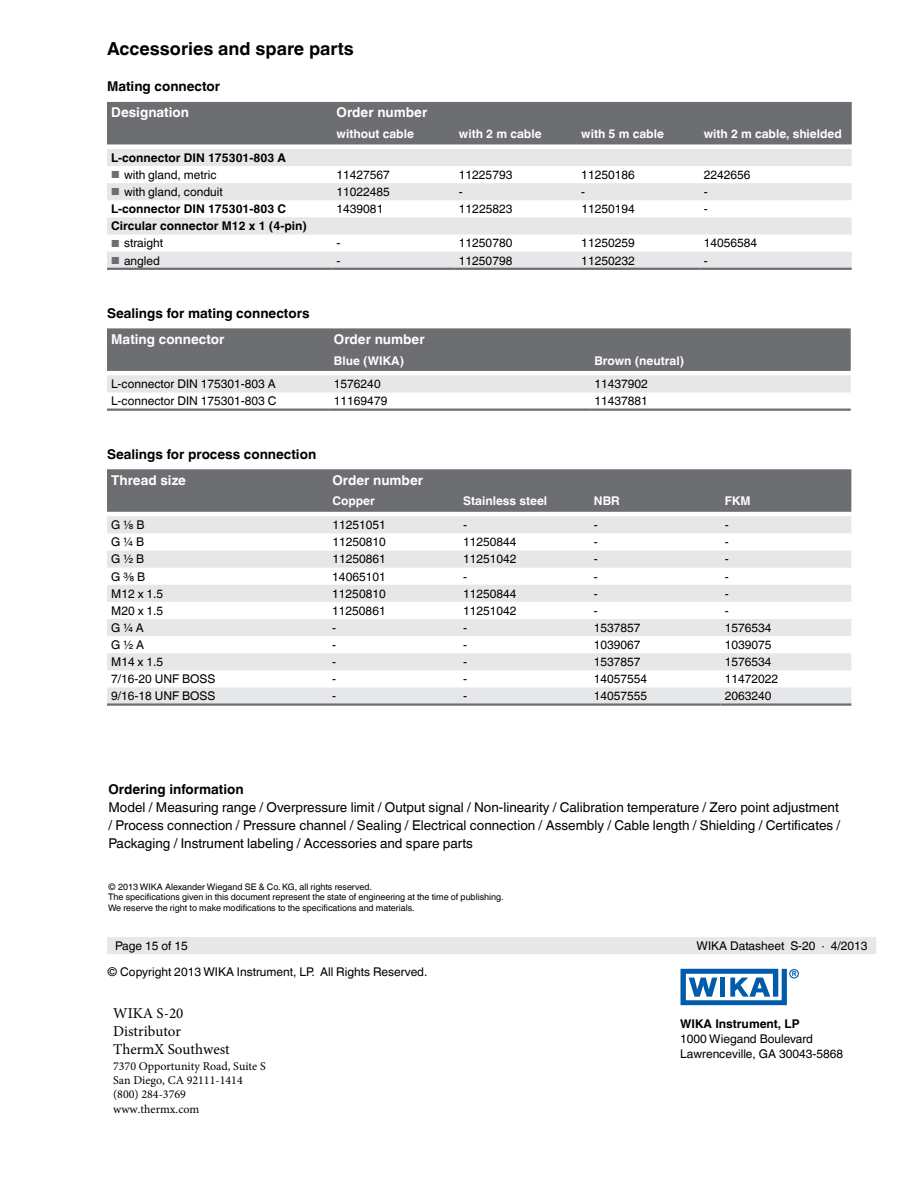
<style>
.page{position:relative;width:918px;height:1188px;background:#fff}
.page>*{position:absolute;margin:0;border:0;box-sizing:border-box;transform-origin:0 0}
.t1{font:700 18px "Helvetica World";color:#000}
.t2{font:15px/18px "Minion Pro";color:#000}
.t3{font:13.5px/18px "Helvetica World";color:#000;text-align:justify}
.t4{font:700 13.5px "Helvetica World";color:#000}
.t5{font:700 13.5px "Helvetica World";color:#fff}
.t6{font:12px/14.7px "Helvetica World";color:#000}
.t7{font:700 12px "Helvetica World";color:#fff}
.t8{font:700 12px "Helvetica World";color:#000}
.t9{font:12px/14.4px "Minion Pro";color:#000}
.t10{font:9px/10.5px "Helvetica World";color:#000}
.t11{font:700 6.75px "Arial";color:#005baa}
.s1{font-size:10.2px;color:#6d6e71}
.s2{color:#fff}
</style>
<div class="page">
<div style="left:107px;top:937px;width:769px;height:17px;background:#e6e7e8"></div>
<svg style="left:681px;top:969px;width:106px;height:36px"></svg>
<div style="left:789px;top:969px;width:10px;height:10px;border:1px solid #005baa;border-radius:50%"></div>
<div style="left:107px;top:102px;width:745px;height:42px;background:#6d6e71"></div>
<svg style="left:107px;top:149px;width:745px;height:119px;fill:#e6e7e8"></svg>
<hr style="left:107px;top:268px;width:225px;height:2px;background:#6d6e71">
<hr style="left:332px;top:268px;width:123px;height:2px;background:#6d6e71">
<hr style="left:455px;top:268px;width:122px;height:2px;background:#6d6e71">
<hr style="left:577px;top:268px;width:122px;height:2px;background:#6d6e71">
<hr style="left:699px;top:268px;width:153px;height:2px;background:#6d6e71">
<svg style="left:107px;top:328px;width:744px;height:65px;background:#98999c"></svg>
<hr style="left:107px;top:409px;width:223px;height:2px;background:#6d6e71">
<hr style="left:330px;top:409px;width:260px;height:2px;background:#6d6e71">
<hr style="left:590px;top:409px;width:261px;height:2px;background:#6d6e71">
<div style="left:107px;top:469px;width:744px;height:43px;background:#6d6e71"></div>
<svg style="left:107px;top:516px;width:744px;height:187px;fill:#e6e7e8"></svg>
<hr style="left:107px;top:703px;width:221px;height:3px;background:#6d6e71">
<hr style="left:328px;top:703px;width:131px;height:3px;background:#6d6e71">
<hr style="left:459px;top:703px;width:131px;height:3px;background:#6d6e71">
<hr style="left:590px;top:703px;width:131px;height:3px;background:#6d6e71">
<hr style="left:721px;top:703px;width:130px;height:3px;background:#6d6e71">
<h1 class="t1" style="left:107px;top:39px;width:248px">Accessories and spare parts</h1>
<p class="t4" style="left:107px;top:79px;width:115px">Mating connector</p>
<p class="t5" style="left:111px;top:105px;width:79px">Designation</p>
<p class="t5" style="left:337px;top:105px;width:92px">Order number</p>
<p class="t7" style="left:337px;top:127px;width:79px">without cable</p>
<p class="t7" style="left:459px;top:127px;width:84px">with 2 m cable</p>
<p class="t7" style="left:581px;top:127px;width:84px">with 5 m cable</p>
<p class="t7" style="left:704px;top:127px;width:140px">with 2 m cable, shielded</p>
<p class="t8" style="left:111px;top:151px;width:176px">L-connector DIN 175301-803 A</p>
<p class="t6" style="left:111px;top:167px;width:107px"><span class="s1">■</span> with gland, metric</p>
<p class="t6" style="left:337px;top:167px;width:55px">11427567</p>
<p class="t6" style="left:459px;top:167px;width:55px">11225793</p>
<p class="t6" style="left:581px;top:167px;width:55px">11250186</p>
<p class="t6" style="left:704px;top:167px;width:48px">2242656</p>
<p class="t6" style="left:111px;top:185px;width:113px"><span class="s1">■</span> with gland, conduit</p>
<p class="t6" style="left:337px;top:185px;width:55px">11022485</p>
<p class="t6" style="left:459px;top:185px;width:5px">-</p>
<p class="t6" style="left:581px;top:185px;width:5px">-</p>
<p class="t6" style="left:704px;top:185px;width:5px">-</p>
<p class="t8" style="left:111px;top:202px;width:176px">L-connector DIN 175301-803 C</p>
<p class="t6" style="left:337px;top:202px;width:48px">1439081</p>
<p class="t6" style="left:459px;top:202px;width:55px">11225823</p>
<p class="t6" style="left:581px;top:202px;width:55px">11250194</p>
<p class="t6" style="left:704px;top:202px;width:5px">-</p>
<p class="t8" style="left:111px;top:219px;width:197px">Circular connector M12 x 1 (4-pin)</p>
<p class="t6" style="left:111px;top:236px;width:53px"><span class="s1">■</span> straight</p>
<p class="t6" style="left:337px;top:236px;width:5px">-</p>
<p class="t6" style="left:459px;top:236px;width:55px">11250780</p>
<p class="t6" style="left:581px;top:236px;width:55px">11250259</p>
<p class="t6" style="left:704px;top:236px;width:55px">14056584</p>
<p class="t6" style="left:111px;top:253px;width:50px"><span class="s1">■</span> angled</p>
<p class="t6" style="left:337px;top:253px;width:5px">-</p>
<p class="t6" style="left:459px;top:253px;width:55px">11250798</p>
<p class="t6" style="left:581px;top:253px;width:55px">11250232</p>
<p class="t6" style="left:704px;top:253px;width:5px">-</p>
<p class="t4" style="left:107px;top:305px;width:204px">Sealings for mating connectors</p>
<p class="t5" style="left:111px;top:331px;width:115px">Mating connector</p>
<p class="t5" style="left:334px;top:331px;width:92px">Order number</p>
<p class="t7" style="left:334px;top:353px;width:72px">Blue (WIKA)</p>
<p class="t7" style="left:594px;top:353px;width:91px">Brown (neutral)</p>
<p class="t6" style="left:111px;top:377px;width:166px">L-connector DIN 175301-803 A</p>
<p class="t6" style="left:334px;top:377px;width:48px">1576240</p>
<p class="t6" style="left:594px;top:377px;width:55px">11437902</p>
<p class="t6" style="left:111px;top:394px;width:167px">L-connector DIN 175301-803 C</p>
<p class="t6" style="left:334px;top:394px;width:55px">11169479</p>
<p class="t6" style="left:594px;top:394px;width:55px">11437881</p>
<p class="t4" style="left:107px;top:446px;width:211px">Sealings for process connection</p>
<p class="t5" style="left:111px;top:472px;width:76px">Thread size</p>
<p class="t5" style="left:332px;top:472px;width:92px">Order number</p>
<p class="t7" style="left:332px;top:494px;width:44px">Copper</p>
<p class="t7" style="left:463px;top:494px;width:86px">Stainless steel</p>
<p class="t7" style="left:594px;top:494px;width:27px">NBR</p>
<p class="t7" style="left:725px;top:494px;width:27px">FKM</p>
<p class="t6" style="left:111px;top:518px;width:35px">G ⅛ B</p>
<p class="t6" style="left:332px;top:518px;width:55px">11251051</p>
<p class="t6" style="left:463px;top:518px;width:5px">-</p>
<p class="t6" style="left:594px;top:518px;width:5px">-</p>
<p class="t6" style="left:725px;top:518px;width:5px">-</p>
<p class="t6" style="left:111px;top:535px;width:34px">G ¼ B</p>
<p class="t6" style="left:332px;top:535px;width:55px">11250810</p>
<p class="t6" style="left:463px;top:535px;width:55px">11250844</p>
<p class="t6" style="left:594px;top:535px;width:5px">-</p>
<p class="t6" style="left:725px;top:535px;width:5px">-</p>
<p class="t6" style="left:111px;top:552px;width:35px">G ½ B</p>
<p class="t6" style="left:332px;top:552px;width:55px">11250861</p>
<p class="t6" style="left:463px;top:552px;width:55px">11251042</p>
<p class="t6" style="left:594px;top:552px;width:5px">-</p>
<p class="t6" style="left:725px;top:552px;width:5px">-</p>
<p class="t6" style="left:111px;top:569px;width:36px">G ⅜ B</p>
<p class="t6" style="left:332px;top:569px;width:55px">14065101</p>
<p class="t6" style="left:463px;top:569px;width:5px">-</p>
<p class="t6" style="left:594px;top:569px;width:5px">-</p>
<p class="t6" style="left:725px;top:569px;width:5px">-</p>
<p class="t6" style="left:111px;top:586px;width:54px">M12 x 1.5</p>
<p class="t6" style="left:332px;top:586px;width:55px">11250810</p>
<p class="t6" style="left:463px;top:586px;width:55px">11250844</p>
<p class="t6" style="left:594px;top:586px;width:5px">-</p>
<p class="t6" style="left:725px;top:586px;width:5px">-</p>
<p class="t6" style="left:111px;top:603px;width:54px">M20 x 1.5</p>
<p class="t6" style="left:332px;top:603px;width:55px">11250861</p>
<p class="t6" style="left:463px;top:603px;width:55px">11251042</p>
<p class="t6" style="left:594px;top:603px;width:5px">-</p>
<p class="t6" style="left:725px;top:603px;width:5px">-</p>
<p class="t6" style="left:111px;top:620px;width:34px">G ¼ A</p>
<p class="t6" style="left:332px;top:620px;width:5px">-</p>
<p class="t6" style="left:463px;top:620px;width:5px">-</p>
<p class="t6" style="left:594px;top:620px;width:48px">1537857</p>
<p class="t6" style="left:725px;top:620px;width:48px">1576534</p>
<p class="t6" style="left:111px;top:637px;width:35px">G ½ A</p>
<p class="t6" style="left:332px;top:637px;width:5px">-</p>
<p class="t6" style="left:463px;top:637px;width:5px">-</p>
<p class="t6" style="left:594px;top:637px;width:48px">1039067</p>
<p class="t6" style="left:725px;top:637px;width:48px">1039075</p>
<p class="t6" style="left:111px;top:655px;width:54px">M14 x 1.5</p>
<p class="t6" style="left:332px;top:655px;width:5px">-</p>
<p class="t6" style="left:463px;top:655px;width:5px">-</p>
<p class="t6" style="left:594px;top:655px;width:48px">1537857</p>
<p class="t6" style="left:725px;top:655px;width:48px">1576534</p>
<p class="t6" style="left:111px;top:672px;width:106px">7/16-20 UNF BOSS</p>
<p class="t6" style="left:332px;top:672px;width:5px">-</p>
<p class="t6" style="left:463px;top:672px;width:5px">-</p>
<p class="t6" style="left:594px;top:672px;width:55px">14057554</p>
<p class="t6" style="left:725px;top:672px;width:55px">11472022</p>
<p class="t6" style="left:111px;top:689px;width:106px">9/16-18 UNF BOSS</p>
<p class="t6" style="left:332px;top:689px;width:5px">-</p>
<p class="t6" style="left:463px;top:689px;width:5px">-</p>
<p class="t6" style="left:594px;top:689px;width:55px">14057555</p>
<p class="t6" style="left:725px;top:689px;width:48px">2063240</p>
<p class="t4" style="left:108px;top:782px;width:137px">Ordering information</p>
<p class="t3" style="left:108px;top:799px;width:733px">Model / Measuring range / Overpressure limit / Output signal / Non-linearity / Calibration temperature / Zero point adjustment / Process connection / Pressure channel / Sealing / Electrical connection / Assembly / Cable length / Shielding / Certificates / Packaging / Instrument labeling / Accessories and spare parts</p>
<p class="t10" style="left:108px;top:882px;width:397px">© 2013 WIKA Alexander Wiegand SE &amp; Co. KG, all rights reserved.<br>The specifications given in this document represent the state of engineering at the time of publishing.<br>We reserve the right to make modifications to the specifications and materials.</p>
<p class="t6" style="left:115px;top:939px;width:74px">Page 15 of 15</p>
<p class="t6" style="left:697px;top:939px;width:172px">WIKA Datasheet S-20 · 4/2013</p>
<p class="t6" style="left:107px;top:964px;width:322px">© Copyright 2013 WIKA Instrument, LP. All Rights Reserved.</p>
<p class="t11" style="left:792px;top:969px;width:6px">R</p>
<p class="t2" style="left:113px;top:1004px;width:118px">WIKA S-20<br>Distributor<br>ThermX Southwest</p>
<p class="t9" style="left:113px;top:1059px;width:154px">7370 Opportunity Road, Suite S<br>San Diego, CA 92111-1414 (800) 284-3769 www.thermx.com</p>
<p class="t8" style="left:680px;top:1017px;width:121px">WIKA Instrument, LP</p>
<p class="t6" style="left:680px;top:1032px;width:187px">1000 Wiegand Boulevard<br>Lawrenceville, GA 30043-5868 <span class="s2">Tel:</span></p>
</div>
